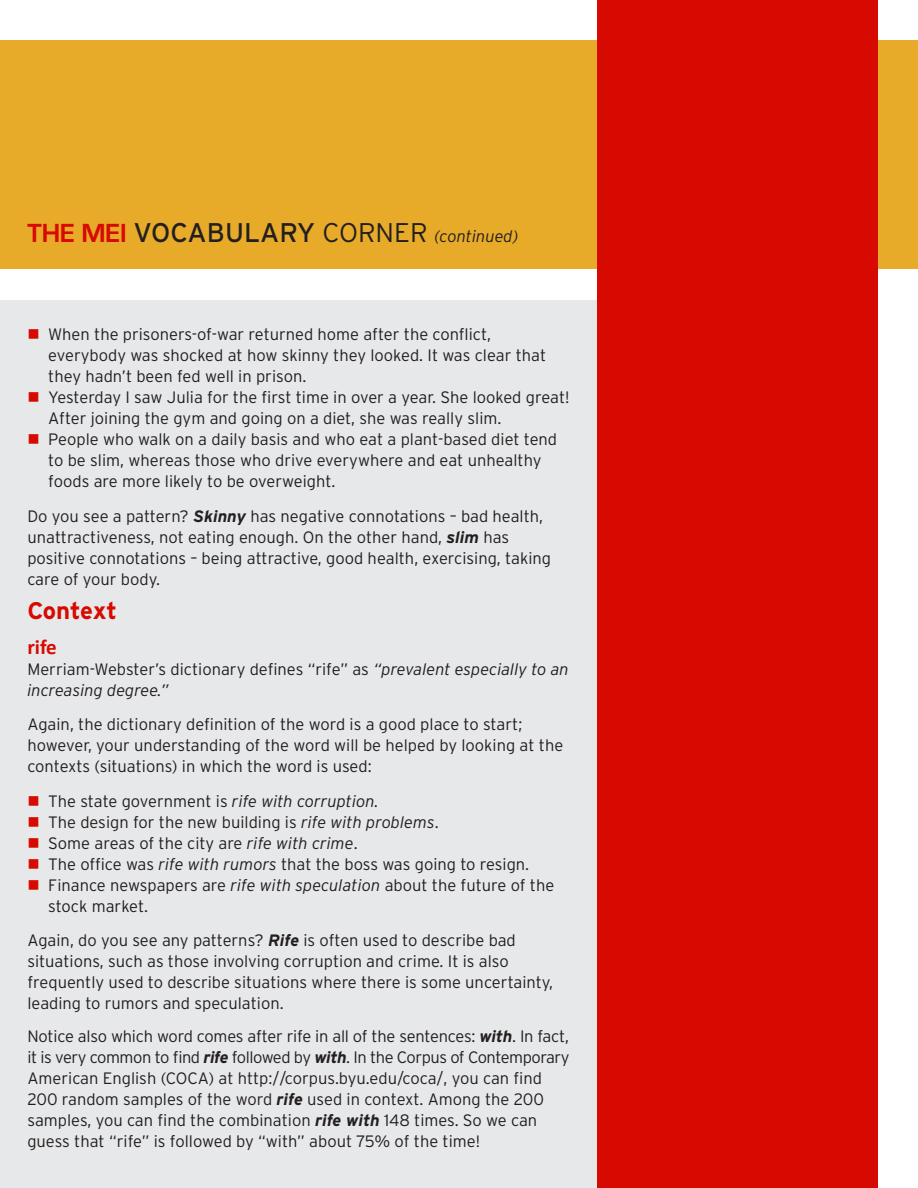
<style>
.page{position:relative;width:918px;height:1188px;background:#fff}
.page>*{position:absolute;margin:0;border:0;box-sizing:border-box;transform-origin:0 0}
.List_Paragraph{font:700 24px "Interstate";letter-spacing:-.015em;color:#d60a00}
.t1{font:700 21px "Calibri";color:#d60a00}
.List_Paragraph-2{font:300 16.5px/21px "Interstate";color:#231f20}
.t2{font:italic 300 16.5px "Interstate";color:#231f20}
.s1{font-family:"Eurostile";font-weight:700;font-style:normal;font-size:27px;color:#d60a00}
.s2{font-weight:400;font-style:normal;font-size:27px}
.s3{font-style:normal;font-size:27px}
.s4{color:#d60a00}
.s5{font-weight:700;font-style:italic}
.s6{font-style:italic}
</style>
<div class="page">
<div style="left:1px;top:40px;width:917px;height:229px;background:#e8ab29"></div>
<div style="left:0;top:300px;width:621px;height:888px;background:#e7e8e9"></div>
<div style="left:598px;top:1px;width:280px;height:1187px;background:#d60a00"></div>
<p class="t2" style="left:27px;top:227px;width:493px"><span class="s1">THE MEI</span> <span class="s2">VOCABULARY</span> <span class="s3">CORNER</span> (continued)</p>
<p class="List_Paragraph-2" style="left:48px;top:324px;width:500px;text-indent:-21px"><span class="s4">■</span> When the prisoners-of-war returned home after the conflict, everybody was shocked at how skinny they looked. It was clear that they hadn’t been fed well in prison.</p>
<p class="List_Paragraph-2" style="left:48px;top:387px;width:523px;text-indent:-21px"><span class="s4">■</span> Yesterday I saw Julia for the first time in over a year. She looked great!<br>After joining the gym and going on a diet, she was really slim.</p>
<p class="List_Paragraph-2" style="left:48px;top:429px;width:510px;text-indent:-21px"><span class="s4">■</span> People who walk on a daily basis and who eat a plant-based diet tend to be slim, whereas those who drive everywhere and eat unhealthy foods are more likely to be overweight.</p>
<p class="List_Paragraph-2" style="left:27px;top:506px;width:525px">Do you see a pattern? <span class="s5">Skinny</span> has negative connotations – bad health, unattractiveness, not eating enough. On the other hand, <span class="s5">slim</span> has positive connotations – being attractive, good health, exercising, taking care of your body.</p>
<p class="List_Paragraph" style="left:27px;top:596px;width:91px">Context</p>
<p class="t1" style="left:27px;top:634px;width:31px">rife</p>
<p class="List_Paragraph-2" style="left:27px;top:659px;width:543px">Merriam-Webster’s dictionary defines “rife” as <span class="s6">“prevalent especially to an increasing degree.”</span></p>
<p class="List_Paragraph-2" style="left:27px;top:714px;width:537px">Again, the dictionary definition of the word is a good place to start; however, your understanding of the word will be helped by looking at the contexts (situations) in which the word is used:</p>
<p class="List_Paragraph-2" style="left:27px;top:791px;width:353px"><span class="s4">■</span> The state government is <span class="s6">rife with corruption.</span></p>
<p class="List_Paragraph-2" style="left:27px;top:812px;width:413px"><span class="s4">■</span> The design for the new building is <span class="s6">rife with problems</span>.</p>
<p class="List_Paragraph-2" style="left:27px;top:833px;width:332px"><span class="s4">■</span> Some areas of the city are <span class="s6">rife with crime</span>.</p>
<p class="List_Paragraph-2" style="left:27px;top:854px;width:503px"><span class="s4">■</span> The office was <span class="s6">rife with rumors</span> that the boss was going to resign.</p>
<p class="List_Paragraph-2" style="left:48px;top:875px;width:508px;text-indent:-21px"><span class="s4">■</span> Finance newspapers are <span class="s6">rife with speculation</span> about the future of the stock market.</p>
<p class="List_Paragraph-2" style="left:27px;top:930px;width:527px">Again, do you see any patterns? <span class="s5">Rife</span> is often used to describe bad situations, such as those involving corruption and crime. It is also frequently used to describe situations where there is some uncertainty, leading to rumors and speculation.</p>
<p class="List_Paragraph-2" style="left:27px;top:1026px;width:544px">Notice also which word comes after rife in all of the sentences: <span class="s5">with</span>. In fact, it is very common to find <span class="s5">rife</span> followed by <span class="s5">with</span>. In the Corpus of Contemporary American English (COCA) at http://corpus.byu.edu/coca/, you can find 200 random samples of the word <span class="s5">rife</span> used in context. Among the 200 samples, you can find the combination <span class="s5">rife with</span> 148 times. So we can guess that “rife” is followed by “with” about 75% of the time!</p>
</div>
